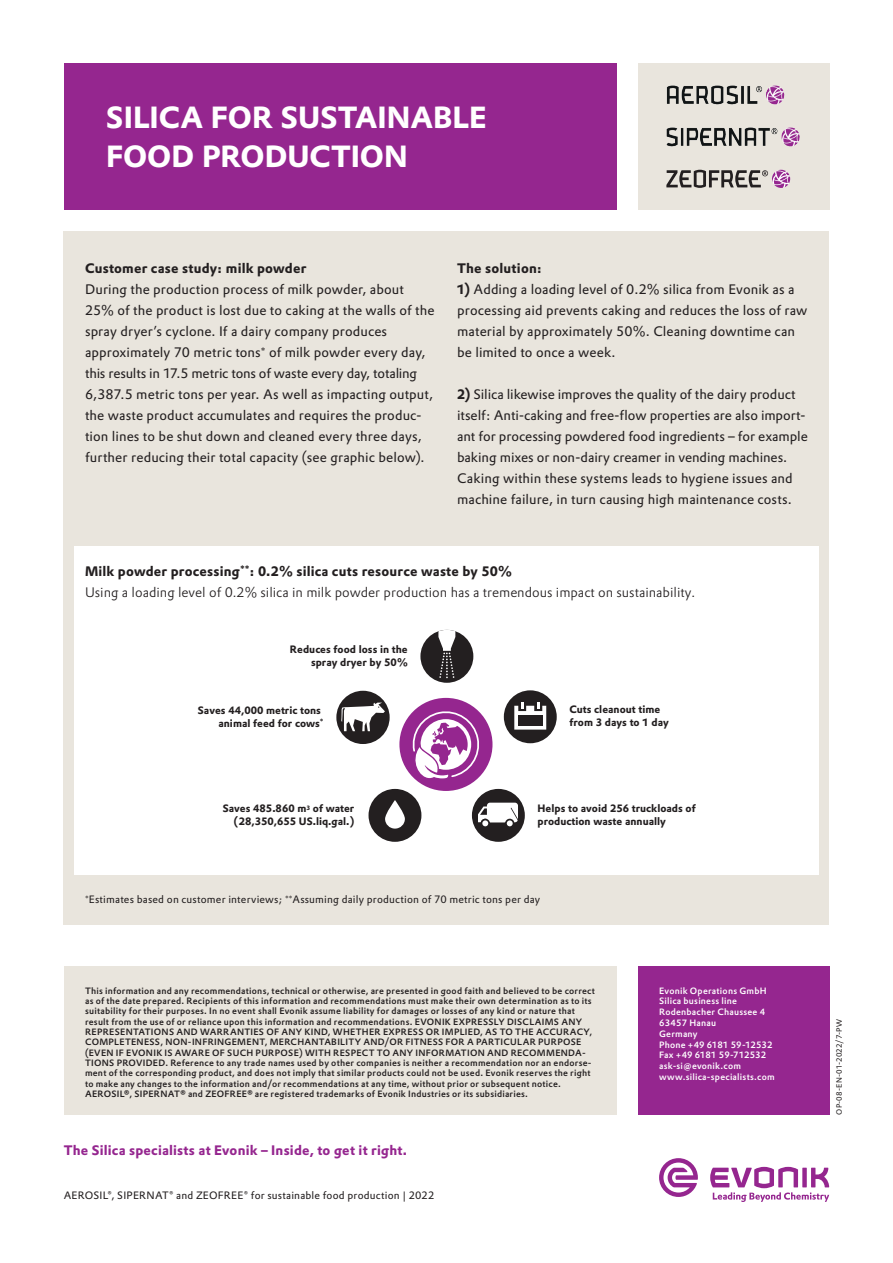
<style>
.page{position:relative;width:893px;height:1263px;background:#fff}
.page>*{position:absolute;margin:0;border:0;box-sizing:border-box;transform-origin:0 0}
.t1{font:700 30px/39px "Evonik Prokyon";color:#fff}
.t2{font:13.5px/21px "Evonik Prokyon";letter-spacing:.005em;color:#231f20}
.t3{font:700 13.5px "Evonik Prokyon";letter-spacing:.015em;color:#231f20}
.t4{font:300 13.5px "Evonik Prokyon";color:#231f20}
.t5{font:700 13.5px "Evonik Prokyon";letter-spacing:.015em;color:#95268f}
.t6{font:700 10.5px/12.6px "Evonik Prokyon";color:#231f20;text-align:right}
.t7{font:10.5px "Evonik Prokyon";letter-spacing:.02em;color:#231f20}
.t8{font:500 9px/10.4px "Evonik Prokyon";letter-spacing:.025em;color:#231f20}
.t9{font:500 9px/10.8px "Evonik Prokyon";letter-spacing:.025em;color:#fff}
.t10{font:7.5px "Evonik Prokyon";letter-spacing:.025em;color:#231f20}
.s1{font-weight:700}
</style>
<div class="page">
<div style="left:64px;top:64px;width:553px;height:146px;background:#95268f"></div>
<svg style="left:710px;top:1167px;width:119px;height:35px"></svg>
<svg style="left:659px;top:1158px;width:39px;height:39px"></svg>
<div style="left:638px;top:64px;width:191px;height:146px;background:#e9e5dd"></div>
<div style="left:64px;top:966px;width:553px;height:149px;background:#e9e5dd"></div>
<div style="left:64px;top:231px;width:765px;height:693px;background:#e9e5dd"></div>
<div style="left:638px;top:966px;width:191px;height:149px;background:#95268f"></div>
<div style="left:74px;top:546px;width:745px;height:329px;background:#fff"></div>
<div style="left:420px;top:630px;width:53px;height:53px;background:#231f20;border-radius:50%"></div>
<svg style="left:438px;top:630px;width:17px;height:48px"></svg>
<div style="left:336px;top:691px;width:54px;height:53px;background:#231f20;border-radius:50%"></div>
<svg style="left:341px;top:703px;width:44px;height:28px"></svg>
<div style="left:504px;top:690px;width:53px;height:53px;background:#231f20;border-radius:50%"></div>
<svg style="left:514px;top:702px;width:32px;height:28px"></svg>
<div style="left:518px;top:715px;width:24px;height:11px;background:#231f20"></div>
<div style="left:472px;top:789px;width:53px;height:53px;background:#231f20;border-radius:50%"></div>
<svg style="left:474px;top:803px;width:44px;height:23px"></svg>
<div style="left:369px;top:789px;width:52px;height:53px;background:#231f20;border-radius:50%"></div>
<svg style="left:385px;top:800px;width:20px;height:29px"></svg>
<div style="left:399px;top:698px;width:93px;height:93px;background:#95268f;border-radius:50%"></div>
<svg style="left:410px;top:709px;width:71px;height:71px"></svg>
<img style="left:666px;top:85px;width:119px;height:20px">
<img style="left:666px;top:127px;width:134px;height:20px">
<svg style="left:666px;top:170px;width:124px;height:18px"></svg>
<h1 class="t1" style="left:106px;top:95px;width:382px">SILICA FOR SUSTAINABLE<br>FOOD PRODUCTION</h1>
<h2 class="t3" style="left:85px;top:257px;width:223px">Customer case study: milk powder</h2>
<p class="t2" style="left:85px;top:278px;width:351px">During the production process of milk powder, about 25% of the product is lost due to caking at the walls of the spray dryer’s cyclone. If a dairy company produces approximately 70 metric tons<sup>*</sup> of milk powder every day, this results in 17.5 metric tons of waste every day, totaling 6,387.5 metric tons per year. As well as impacting output, the waste product accumulates and requires the produc&shy;tion lines to be shut down and cleaned every three days, further reducing their total capacity (see graphic below).</p>
<h2 class="t3" style="left:457px;top:257px;width:86px">The solution:</h2>
<h2 class="t2" style="left:457px;top:278px;width:352px"><span class="s1">1)</span> Adding a loading level of 0.2% silica from Evonik as a processing aid prevents caking and reduces the loss of raw material by approximately 50%. Cleaning downtime can be limited to once a week.</h2>
<p class="t2" style="left:457px;top:383px;width:352px"><span class="s1">2)</span> Silica likewise improves the quality of the dairy product itself: Anti-caking and free-flow properties are also import&shy;ant for processing powdered food ingredients – for example baking mixes or non-dairy creamer in vending machines.<br>Caking within these systems leads to hygiene issues and machine failure, in turn causing high maintenance costs.</p>
<h2 class="t3" style="left:85px;top:560px;width:428px">Milk powder processing<sup>**</sup>: 0.2% silica cuts resource waste by 50%</h2>
<h2 class="t4" style="left:85px;top:582px;width:612px">Using a loading level of 0.2% silica in milk powder production has a tremendous impact on sustainability.</h2>
<p class="t6" style="left:290px;top:642px;width:119px">Reduces food loss in the spray dryer by 50%</p>
<p class="t6" style="left:198px;top:703px;width:127px">Saves 44,000 metric tons animal feed for cows<sup>*</sup></p>
<p class="t6" style="left:569px;top:702px;width:101px;text-align:left">Cuts cleanout time from 3 days to 1 day</p>
<p class="t6" style="left:223px;top:801px;width:133px">Saves 485.860 m<sup>3</sup> of water (28,350,655 US.liq.gal.)</p>
<p class="t6" style="left:538px;top:801px;width:160px;text-align:left">Helps to avoid 256 truckloads of production waste annually</p>
<p class="t7" style="left:85px;top:891px;width:457px"><sup>*</sup>Estimates based on customer interviews; <sup>**</sup>Assuming daily production of 70 metric tons per day</p>
<p class="t8" style="left:85px;top:985px;width:511px">This information and any recommendations, technical or otherwise, are presented in good faith and believed to be correct as of the date prepared. Recipients of this information and recommendations must make their own determination as to its suitability for their purposes. In no event shall Evonik assume liability for damages or losses of any kind or nature that result from the use of or reliance upon this information and recommendations. EVONIK EXPRESSLY DISCLAIMS ANY REPRESENTATIONS AND WARRANTIES OF ANY KIND, WHETHER EXPRESS OR IMPLIED, AS TO THE ACCURACY, COMPLETENESS, NON-INFRINGEMENT, MERCHANTABILITY AND/OR FITNESS FOR A PARTICULAR PURPOSE (EVEN IF EVONIK IS AWARE OF SUCH PURPOSE) WITH RESPECT TO ANY INFORMATION AND RECOMMENDA-TIONS PROVIDED. Reference to any trade names used by other companies is neither a recommendation nor an endorse&shy;ment of the corresponding product, and does not imply that similar products could not be used. Evonik reserves the right to make any changes to the information and/or recommendations at any time, without prior or subsequent notice.<br>AEROSIL®, SIPERNAT® and ZEOFREE® are registered trademarks of Evonik Industries or its subsidiaries.</p>
<p class="t9" style="left:659px;top:984px;width:117px">Evonik Operations GmbH<br>Silica business line<br>Rodenbacher Chaussee 4<br>63457 Hanau<br>Germany<br>Phone +49 6181 59-12532<br>Fax +49 6181 59-712532 ask-si@evonik.com www.silica-specialists.com</p>
<h2 class="t5" style="left:64px;top:1139px;width:345px">The Silica specialists at Evonik – Inside, to get it right.</h2>
<p class="t7" style="left:64px;top:1187px;width:372px">AEROSIL®, SIPERNAT® and ZEOFREE® for sustainable food production | 2022</p>
<p class="t10" style="left:833px;top:1115px;width:97px;rotate:-90deg">OP-08-EN-01-2022/7-PW</p>
</div>
